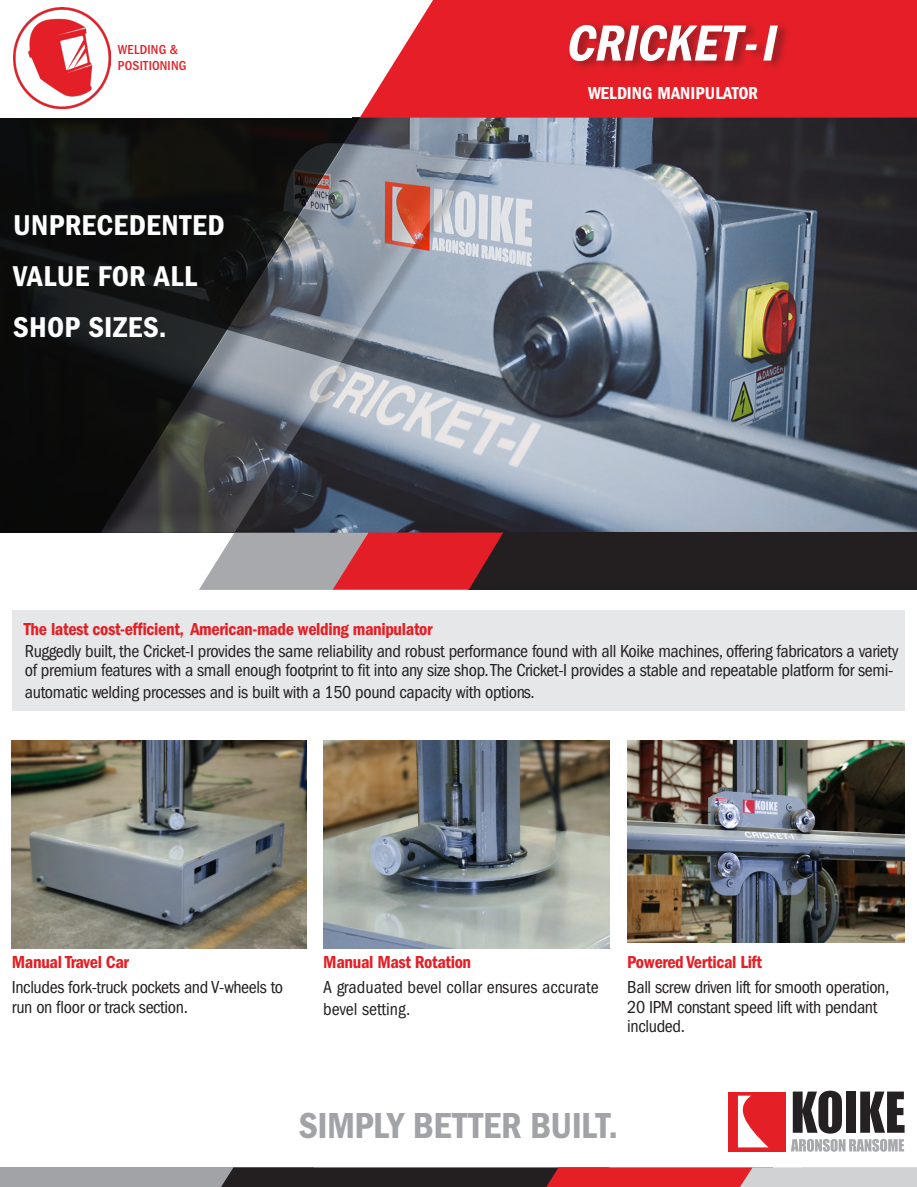
<style>
.page{position:relative;width:917px;height:1187px;background:#fff}
.page>*{position:absolute;margin:0;border:0;box-sizing:border-box;transform-origin:0 0}
.t1{font:italic 52.5px "Franklin Gothic LT Pro Cn Dm";color:#fff}
.t2{font:37.5px "Franklin Gothic LT Pro Cn Dm";letter-spacing:-.015em;color:#a1a3a6}
.t3{font:29.7px "Franklin Gothic LT Pro Cn Dm";letter-spacing:.01em;color:#fff}
.Paragraph_Style1{font:condensed 18px/19.5px "Franklin Gothic LT Pro";letter-spacing:-.02em;color:#231f20}
.Paragraph_Style1-2{font:18px "Franklin Gothic LT Pro Cn Dm";letter-spacing:-.02em;color:#e41f25}
.Paragraph_Style1-3{font:condensed 18px/21.6px "Franklin Gothic LT Pro";color:#231f20}
.t4{font:18px "Franklin Gothic LT Pro Cn Dm";letter-spacing:.01em;color:#fff}
.t5{font:500 condensed 13.5px "Franklin Gothic LT Pro";letter-spacing:.015em;color:#e41f25}
</style>
<div class="page">
<svg style="left:728px;top:1090px;width:177px;height:62px"></svg>
<div style="left:0;top:1167px;width:314px;height:20px;background:#a1a3a6"></div>
<svg style="left:221px;top:1167px;width:696px;height:20px;background:#864f51"></svg>
<img style="left:600px;top:118px;width:317px;height:415px">
<div style="left:17px;top:0;width:578px;height:535px;background:#231f20;opacity:.94"></div>
<svg style="left:0;top:118px;width:360px;height:415px;background:#2d2f32"></svg>
<div style="left:0;top:533px;width:917px;height:223px;background:#fff"></div>
<div style="left:468px;top:533px;width:449px;height:57px;background:#231f20"></div>
<svg style="left:199px;top:533px;width:304px;height:57px;background:#c1696e"></svg>
<img style="left:12px;top:740px;width:295px;height:208px">
<img style="left:627px;top:740px;width:277px;height:203px">
<img style="left:323px;top:740px;width:286px;height:208px">
<div style="left:12px;top:611px;width:892px;height:100px;background:#e6e7e9"></div>
<div style="left:0;top:0;width:352px;height:118px;background:#fff"></div>
<img style="left:13px;top:8px;width:97px;height:100px">
<svg style="left:360px;top:0;width:557px;height:118px;background:#e72f38"></svg>
<div style="left:568px;top:20px;width:223px;height:51px;background:#231f20;opacity:.44"></div>
<p class="t5" style="left:118px;top:42px;width:62px">WELDING &amp;</p>
<p class="t5" style="left:118px;top:58px;width:70px">POSITIONING</p>
<p class="t3" style="left:13px;top:208px;width:213px">UNPRECEDENTED</p>
<p class="t3" style="left:13px;top:259px;width:185px">VALUE FOR ALL</p>
<p class="t3" style="left:13px;top:310px;width:155px">SHOP SIZES.</p>
<p class="Paragraph_Style1-2" style="left:24px;top:618px;width:410px">The latest cost-efficient, American-made welding manipulator</p>
<p class="t1" style="left:565px;top:13px;width:223px">CRICKET-I</p>
<p class="t4" style="left:588px;top:82px;width:171px">WELDING MANIPULATOR</p>
<p class="Paragraph_Style1" style="left:25px;top:641px;width:875px">Ruggedly built, the Cricket-I provides the same reliability and robust performance found with all Koike machines, offering fabricators a variety of premium features with a small enough footprint to fit into any size shop. The Cricket-I provides a stable and repeatable platform for semi-</p>
<p class="Paragraph_Style1" style="left:25px;top:682px;width:511px">automatic welding processes and is built with a 150 pound capacity with options.</p>
<p class="Paragraph_Style1-2" style="left:12px;top:952px;width:119px">Manual Travel Car</p>
<p class="Paragraph_Style1" style="left:12px;top:978px;width:273px">Includes fork-truck pockets and V-wheels to run on floor or track section.</p>
<p class="Paragraph_Style1-2" style="left:323px;top:952px;width:149px">Manual Mast Rotation</p>
<p class="Paragraph_Style1-3" style="left:323px;top:977px;width:277px">A graduated bevel collar ensures accurate bevel setting.</p>
<p class="Paragraph_Style1-2" style="left:627px;top:952px;width:136px">Powered Vertical Lift</p>
<p class="Paragraph_Style1" style="left:627px;top:978px;width:264px">Ball screw driven lift for smooth operation,<br>20 IPM constant speed lift with pendant included.</p>
<p class="t2" style="left:299px;top:1104px;width:321px">SIMPLY BETTER BUILT.</p>
</div>
